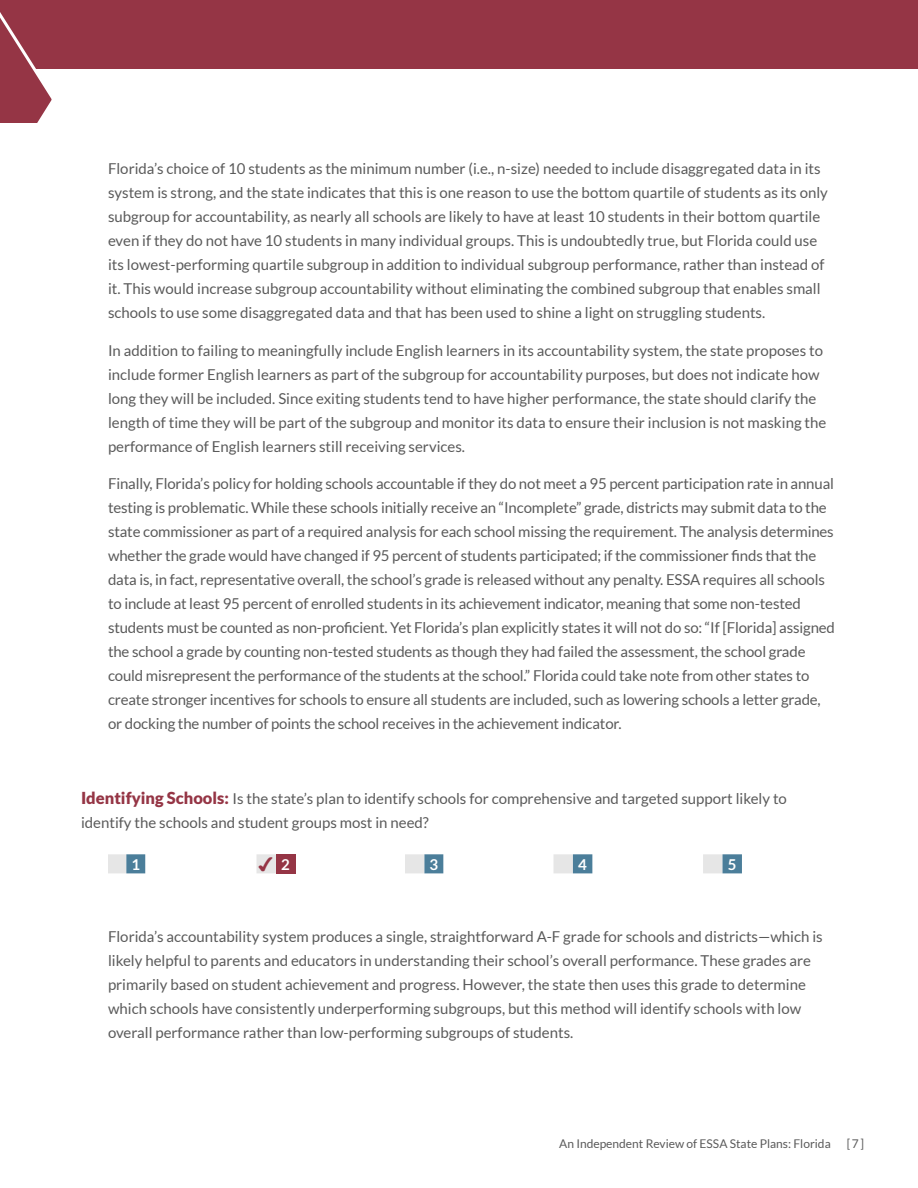
<style>
.page{position:relative;width:918px;height:1188px;background:#fff}
.page>*{position:absolute;margin:0;border:0;box-sizing:border-box;transform-origin:0 0}
.t1{font:18px "Monotype Sorts";color:#953545}
.BodyIndent{font:15px/24px "Lato";color:#5a5a5a}
.question{font:15px/24px "Lato";color:#5a5a5a}
.Header_1{font:700 15px "Lato";color:#fff}
.t2{font:12px "Lato";color:#5a5a5a}
.s1{font-weight:900;font-size:16.5px;color:#953545}
</style>
<div class="page">
<div style="left:56px;top:0;width:862px;height:69px;background:#953545"></div>
<svg style="left:0;top:0;width:56px;height:123px"></svg>
<svg style="left:108px;top:854px;width:634px;height:19px"></svg>
<div style="left:276px;top:854px;width:19px;height:19px;background:#953545"></div>
<p class="BodyIndent" style="left:108px;top:157px;width:721px">Florida’s choice of 10 students as the minimum number (i.e., n-size) needed to include disaggregated data in its system is strong, and the state indicates that this is one reason to use the bottom quartile of students as its only subgroup for accountability, as nearly all schools are likely to have at least 10 students in their bottom quartile even if they do not have 10 students in many individual groups. This is undoubtedly true, but Florida could use its lowest-performing quartile subgroup in addition to individual subgroup performance, rather than instead of it. This would increase subgroup accountability without eliminating the combined subgroup that enables small schools to use some disaggregated data and that has been used to shine a light on struggling students.</p>
<p class="BodyIndent" style="left:108px;top:338px;width:720px">In addition to failing to meaningfully include English learners in its accountability system, the state proposes to include former English learners as part of the subgroup for accountability purposes, but does not indicate how long they will be included. Since exiting students tend to have higher performance, the state should clarify the length of time they will be part of the subgroup and monitor its data to ensure their inclusion is not masking the performance of English learners still receiving services.</p>
<p class="BodyIndent" style="left:108px;top:472px;width:728px">Finally, Florida’s policy for holding schools accountable if they do not meet a 95 percent participation rate in annual testing is problematic. While these schools initially receive an “Incomplete” grade, districts may submit data to the state commissioner as part of a required analysis for each school missing the requirement. The analysis determines whether the grade would have changed if 95 percent of students participated; if the commissioner finds that the data is, in fact, representative overall, the school’s grade is released without any penalty. ESSA requires all schools to include at least 95 percent of enrolled students in its achievement indicator, meaning that some non-tested students must be counted as non-proficient. Yet Florida’s plan explicitly states it will not do so: “If [Florida] assigned the school a grade by counting non-tested students as though they had failed the assessment, the school grade could misrepresent the performance of the students at the school.” Florida could take note from other states to create stronger incentives for schools to ensure all students are included, such as lowering schools a letter grade, or docking the number of points the school receives in the achievement indicator.</p>
<p class="question" style="left:81px;top:787px;width:707px"><span class="s1">Identifying Schools:</span> Is the state’s plan to identify schools for comprehensive and targeted support likely to identify the schools and student groups most in need?</p>
<p class="Header_1" style="left:131px;top:856px;width:10px">1</p>
<p class="t1" style="left:258px;top:857px;width:18px">4</p>
<p class="Header_1" style="left:281px;top:856px;width:10px">2</p>
<p class="Header_1" style="left:430px;top:856px;width:10px">3</p>
<p class="Header_1" style="left:578px;top:856px;width:10px">4</p>
<p class="Header_1" style="left:728px;top:856px;width:10px">5</p>
<p class="BodyIndent" style="left:108px;top:925px;width:716px">Florida’s accountability system produces a single, straightforward A-F grade for schools and districts—which is likely helpful to parents and educators in understanding their school’s overall performance. These grades are primarily based on student achievement and progress. However, the state then uses this grade to determine which schools have consistently underperforming subgroups, but this method will identify schools with low overall performance rather than low-performing subgroups of students.</p>
<p class="t2" style="left:559px;top:1136px;width:273px">An Independent Review of ESSA State Plans: Florida</p>
<p class="t2" style="left:847px;top:1136px;width:19px">[7]</p>
</div>
